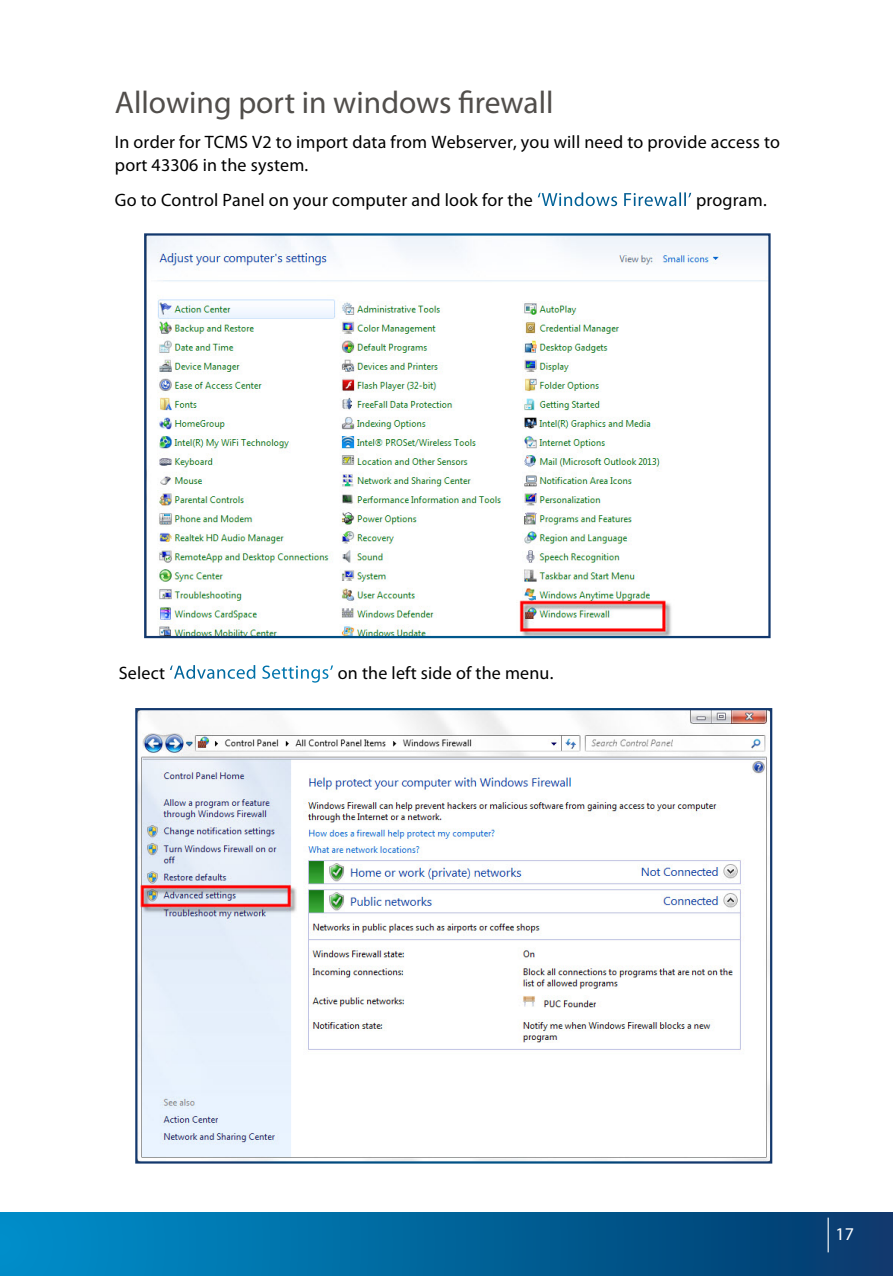
<style>
.page{position:relative;width:893px;height:1276px;background:#fff}
.page>*{position:absolute;margin:0;border:0;box-sizing:border-box;transform-origin:0 0}
.t1{font:31.5px "Myriad Pro";color:#514e4b}
.t2{font:18px/22.5px "Myriad Pro";letter-spacing:.01em;color:#000}
.t3{font:18px "Myriad Pro";color:#fff}
.s1{font-size:19.12px;color:#fff}
</style>
<div class="page">
<div style="left:0;top:1212px;width:893px;height:64px;background:linear-gradient(to right,#0090cb,#05396b)"></div>
<hr style="left:828px;top:1217px;width:1px;height:35px;background:#fff">
<img style="left:147px;top:236px;width:621px;height:399px">
<img style="left:138px;top:711px;width:631px;height:449px">
<div style="left:135px;top:708px;width:637px;height:455px;border:2px solid #fff"></div>
<h1 class="t1" style="left:115px;top:83px;width:440px">Allowing port in windows firewall</h1>
<p class="t2" style="left:115px;top:131px;width:667px">In order for TCMS V2 to import data from Webserver, you will need to provide access to port 43306 in the system.</p>
<p class="t2" style="left:115px;top:188px;width:653px">Go to Control Panel on your computer and look for the <span class="s1">‘Windows Firewall’</span> program.</p>
<p class="t2" style="left:119px;top:661px;width:436px">Select <span class="s1">‘Advanced Settings’</span> on the left side of the menu.</p>
<p class="t3" style="left:835px;top:1222px;width:18px">17</p>
</div>
